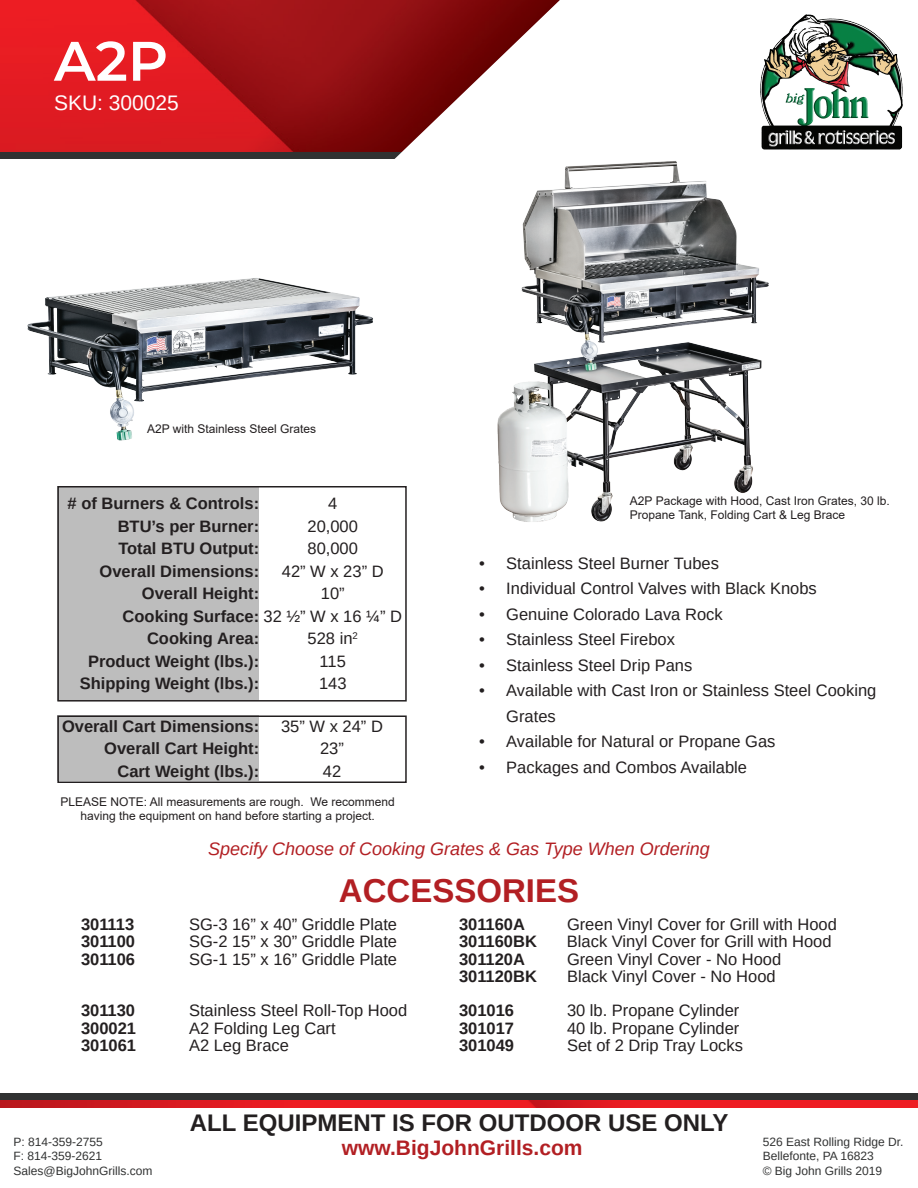
<style>
.page{position:relative;width:918px;height:1188px;background:#fff}
.page>*{position:absolute;margin:0;border:0;box-sizing:border-box;transform-origin:0 0}
.t1{font:600 55.5px "Montserrat";color:#fff}
.t2{font:700 33px "Arimo";color:#b21f23}
.t3{font:700 24px "Arimo";color:#231f20}
.t4{font:700 21px "Arimo";color:#b21f23}
.t5{font:21px "Arimo";color:#fff}
.t6{font:italic 18px "Arimo";color:#b21f23}
.t7{font:16.5px/25.5px "Arimo";color:#231f20}
.t8{font:700 16.5px "Arimo";color:#231f20}
.t9{font:12px/14.4px "Arial";color:#231f20}
.t10{font:12px "Arimo";color:#313232}
.s1{font-weight:400}
</style>
<div class="page">
<img style="left:0;top:0;width:847px;height:152px">
<img style="left:0;top:1100px;width:918px;height:7px">
<div style="left:0;top:1094px;width:918px;height:6px;background:#313232"></div>
<img style="left:760px;top:15px;width:142px;height:134px">
<img style="left:497px;top:161px;width:272px;height:361px">
<svg style="left:392px;top:0;width:190px;height:173px"></svg>
<div style="left:57px;top:486px;width:202px;height:214px;background:#bdbdbd"></div>
<div style="left:57px;top:486px;width:350px;height:216px;border:2px solid #231f20"></div>
<div style="left:57px;top:716px;width:202px;height:65px;background:#bdbdbd"></div>
<div style="left:57px;top:716px;width:350px;height:67px;border:2px solid #231f20"></div>
<img style="left:1px;top:137px;width:435px;height:304px">
<p class="t1" style="left:54px;top:22px;width:116px">A2P</p>
<p class="t5" style="left:54px;top:90px;width:126px">SKU: 300025</p>
<p class="t9" style="left:147px;top:422px;width:171px">A2P with Stainless Steel Grates</p>
<p class="t8" style="left:68px;top:492px;width:193px"># of Burners &amp; Controls:</p>
<p class="t8" style="left:118px;top:514px;width:143px">BTU’s per Burner:</p>
<p class="t8" style="left:118px;top:537px;width:142px">Total BTU Output:</p>
<p class="t8" style="left:100px;top:559px;width:161px">Overall Dimensions:</p>
<p class="t8" style="left:142px;top:582px;width:119px">Overall Height:</p>
<p class="t8" style="left:123px;top:604px;width:281px">Cooking Surface: <span class="s1">32 ½” W x 16 ¼” D</span></p>
<p class="t8" style="left:147px;top:627px;width:114px">Cooking Area:</p>
<p class="t8" style="left:88px;top:649px;width:173px">Product Weight (lbs.):</p>
<p class="t8" style="left:80px;top:672px;width:181px">Shipping Weight (lbs.):</p>
<p class="t7" style="left:328px;top:491px;width:11px">4</p>
<p class="t7" style="left:308px;top:513px;width:52px">20,000</p>
<p class="t7" style="left:308px;top:536px;width:52px">80,000</p>
<p class="t7" style="left:282px;top:558px;width:103px">42” W x 23” D</p>
<p class="t7" style="left:321px;top:581px;width:25px">10”</p>
<p class="t7" style="left:308px;top:626px;width:52px">528 in<sup>2</sup></p>
<p class="t7" style="left:320px;top:648px;width:28px">115</p>
<p class="t7" style="left:319px;top:671px;width:29px">143</p>
<p class="t8" style="left:62px;top:715px;width:199px">Overall Cart Dimensions:</p>
<p class="t8" style="left:104px;top:737px;width:156px">Overall Cart Height:</p>
<p class="t8" style="left:117px;top:760px;width:143px">Cart Weight (lbs.):</p>
<p class="t7" style="left:281px;top:714px;width:103px">35” W x 24” D</p>
<p class="t7" style="left:320px;top:736px;width:25px">23”</p>
<p class="t7" style="left:323px;top:759px;width:20px">42</p>
<p class="t9" style="left:60px;top:794px;width:336px;text-align:center">PLEASE NOTE: All measurements are rough. We recommend having the equipment on hand before starting a project.</p>
<p class="t9" style="left:630px;top:493px;width:261px">A2P Package with Hood, Cast Iron Grates, 30 lb.<br>Propane Tank, Folding Cart &amp; Leg Brace</p>
<p class="t7" style="left:479px;top:550px;width:241px">• Stainless Steel Burner Tubes</p>
<p class="t7" style="left:479px;top:576px;width:339px">• Individual Control Valves with Black Knobs</p>
<p class="t7" style="left:479px;top:601px;width:245px">• Genuine Colorado Lava Rock</p>
<p class="t7" style="left:479px;top:627px;width:197px">• Stainless Steel Firebox</p>
<p class="t7" style="left:479px;top:652px;width:215px">• Stainless Steel Drip Pans</p>
<p class="t7" style="left:506px;top:678px;width:372px;text-indent:-27px">• Available with Cast Iron or Stainless Steel Cooking<br>Grates</p>
<p class="t7" style="left:479px;top:729px;width:298px">• Available for Natural or Propane Gas</p>
<p class="t7" style="left:479px;top:754px;width:269px">• Packages and Combos Available</p>
<p class="t6" style="left:208px;top:837px;width:503px">Specify Choose of Cooking Grates &amp; Gas Type When Ordering</p>
<p class="t2" style="left:339px;top:867px;width:242px">ACCESSORIES</p>
<p class="t8" style="left:81px;top:913px;width:55px">301113</p>
<p class="t7" style="left:189px;top:912px;width:210px">SG-3 16” x 40” Griddle Plate</p>
<p class="t8" style="left:459px;top:913px;width:68px">301160A</p>
<p class="t7" style="left:567px;top:912px;width:271px">Green Vinyl Cover for Grill with Hood</p>
<p class="t8" style="left:81px;top:930px;width:56px">301100</p>
<p class="t7" style="left:189px;top:929px;width:210px">SG-2 15” x 30” Griddle Plate</p>
<p class="t8" style="left:459px;top:930px;width:79px">301160BK</p>
<p class="t7" style="left:567px;top:929px;width:266px">Black Vinyl Cover for Grill with Hood</p>
<p class="t8" style="left:81px;top:947px;width:56px">301106</p>
<p class="t7" style="left:189px;top:946px;width:210px">SG-1 15” x 16” Griddle Plate</p>
<p class="t8" style="left:459px;top:947px;width:68px">301120A</p>
<p class="t7" style="left:567px;top:946px;width:216px">Green Vinyl Cover - No Hood</p>
<p class="t8" style="left:459px;top:965px;width:79px">301120BK</p>
<p class="t7" style="left:567px;top:963px;width:210px">Black Vinyl Cover - No Hood</p>
<p class="t8" style="left:81px;top:999px;width:56px">301130</p>
<p class="t7" style="left:189px;top:998px;width:220px">Stainless Steel Roll-Top Hood</p>
<p class="t8" style="left:459px;top:999px;width:57px">301016</p>
<p class="t7" style="left:567px;top:998px;width:174px">30 lb. Propane Cylinder</p>
<p class="t8" style="left:81px;top:1016px;width:57px">300021</p>
<p class="t7" style="left:189px;top:1015px;width:148px">A2 Folding Leg Cart</p>
<p class="t8" style="left:459px;top:1016px;width:57px">301017</p>
<p class="t7" style="left:567px;top:1015px;width:174px">40 lb. Propane Cylinder</p>
<p class="t8" style="left:81px;top:1034px;width:57px">301061</p>
<p class="t7" style="left:189px;top:1032px;width:101px">A2 Leg Brace</p>
<p class="t8" style="left:459px;top:1034px;width:57px">301049</p>
<p class="t7" style="left:567px;top:1032px;width:178px">Set of 2 Drip Tray Locks</p>
<p class="t10" style="left:14px;top:1134px;width:91px">P: 814-359-2755</p>
<p class="t10" style="left:14px;top:1148px;width:90px">F: 814-359-2621</p>
<p class="t10" style="left:14px;top:1163px;width:140px">Sales@BigJohnGrills.com</p>
<p class="t3" style="left:190px;top:1106px;width:540px">ALL EQUIPMENT IS FOR OUTDOOR USE ONLY</p>
<p class="t4" style="left:342px;top:1134px;width:242px">www.BigJohnGrills.com</p>
<p class="t10" style="left:763px;top:1134px;width:142px">526 East Rolling Ridge Dr.</p>
<p class="t10" style="left:763px;top:1148px;width:113px">Bellefonte, PA 16823</p>
<p class="t10" style="left:763px;top:1163px;width:121px">© Big John Grills 2019</p>
</div>
